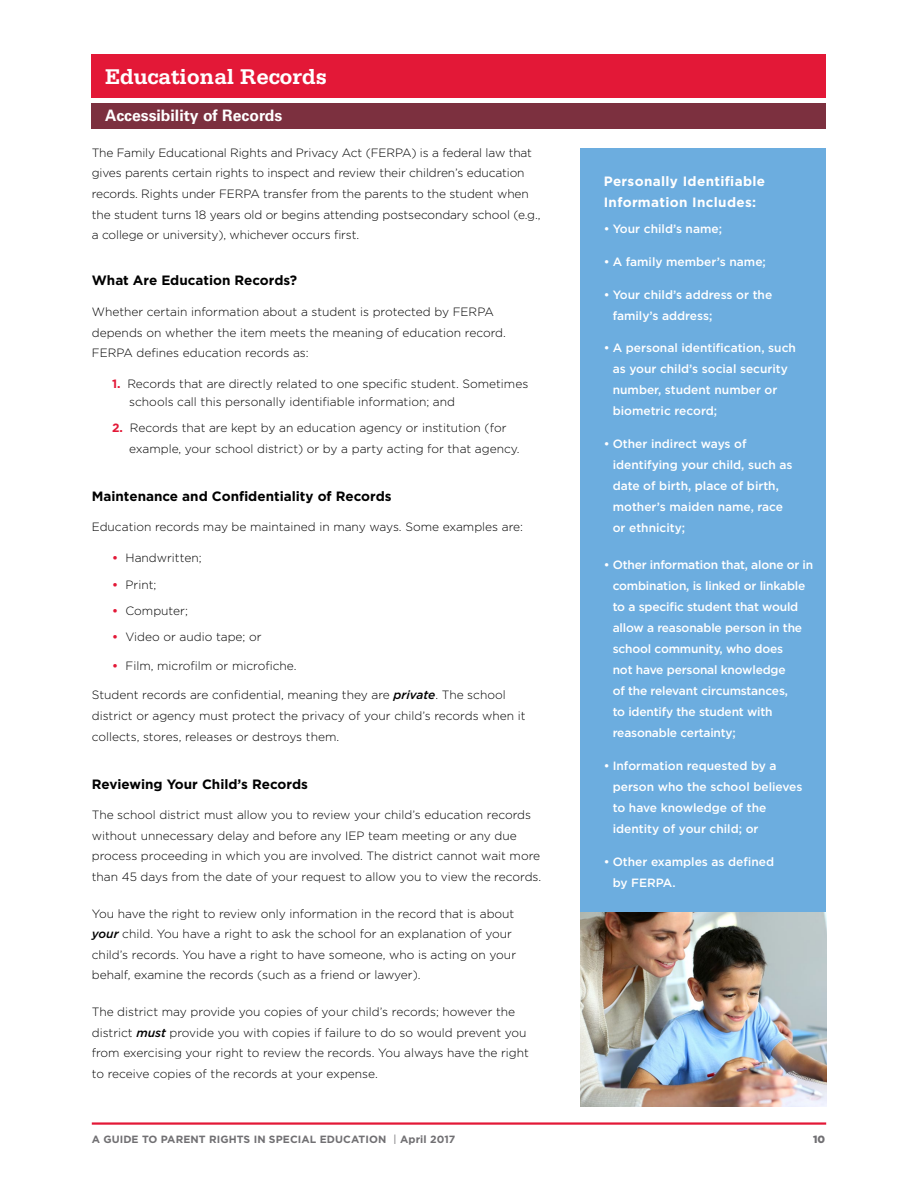
<style>
.page{position:relative;width:918px;height:1188px;background:#fff}
.page>*{position:absolute;margin:0;border:0;box-sizing:border-box;transform-origin:0 0}
.t1{font:700 22.5px "Serifa";letter-spacing:-.005em;color:#fff}
.t2{font:700 15.75px "Univers LT Std";color:#fff}
.t3{font:700 13.5px "Gotham";color:#000}
.t4{font:700 13.5px/21px "Gotham";letter-spacing:.025em;color:#fff}
.t5{font:300 12px/20.5px "Gotham";color:#000}
.t6{font:500 12px/21px "Gotham";color:#fff}
.t7{font:700 10.5px "Gotham";letter-spacing:.01em;color:#717073}
.t8{font:900 10.5px "Gotham";color:#717073}
.s1{font-weight:700;color:#e31837}
.s2{font-weight:500;font-style:italic}
.s3{font-weight:300;font-size:13.5px}
</style>
<div class="page">
<hr style="left:92px;top:1122px;width:734px;height:3px;background:#e31837">
<div style="left:580px;top:148px;width:246px;height:766px;background:#6caddf"></div>
<img style="left:580px;top:913px;width:246px;height:194px">
<div style="left:92px;top:103px;width:734px;height:26px;background:#7c303f"></div>
<div style="left:92px;top:54px;width:734px;height:43px;background:#e31837"></div>
<h1 class="t1" style="left:105px;top:64px;width:223px">Educational Records</h1>
<h2 class="t2" style="left:105px;top:107px;width:179px">Accessibility of Records</h2>
<p class="t5" style="left:92px;top:142px;width:450px">The Family Educational Rights and Privacy Act (FERPA) is a federal law that gives parents certain rights to inspect and review their children’s education records. Rights under FERPA transfer from the parents to the student when the student turns 18 years old or begins attending postsecondary school (e.g., a college or university), whichever occurs first.</p>
<p class="t3" style="left:92px;top:273px;width:207px">What Are Education Records?</p>
<p class="t5" style="left:92px;top:301px;width:416px">Whether certain information about a student is protected by FERPA depends on whether the item meets the meaning of education record.<br>FERPA defines education records as:</p>
<p class="t5" style="left:129px;top:375px;width:401px;line-height:18px;text-indent:-17px"><span class="s1">1.</span> Records that are directly related to one specific student. Sometimes schools call this personally identifiable information; and</p>
<p class="t5" style="left:129px;top:418px;width:392px;line-height:21px;text-indent:-17px"><span class="s1">2.</span> Records that are kept by an education agency or institution (for example, your school district) or by a party acting for that agency.</p>
<p class="t3" style="left:92px;top:488px;width:301px">Maintenance and Confidentiality of Records</p>
<p class="t5" style="left:92px;top:517px;width:433px">Education records may be maintained in many ways. Some examples are:</p>
<p class="t5" style="left:112px;top:548px;width:91px"><span class="s1">•</span> Handwritten;</p>
<p class="t5" style="left:112px;top:574px;width:46px"><span class="s1">•</span> Print;</p>
<p class="t5" style="left:112px;top:600px;width:77px"><span class="s1">•</span> Computer;</p>
<p class="t5" style="left:112px;top:626px;width:151px"><span class="s1">•</span> Video or audio tape; or</p>
<p class="t5" style="left:112px;top:655px;width:186px"><span class="s1">•</span> Film, microfilm or microfiche.</p>
<p class="t5" style="left:92px;top:684px;width:435px;line-height:21px">Student records are confidential, meaning they are <span class="s2">private</span>. The school district or agency must protect the privacy of your child’s records when it collects, stores, releases or destroys them.</p>
<p class="t3" style="left:92px;top:776px;width:218px">Reviewing Your Child’s Records</p>
<p class="t5" style="left:92px;top:805px;width:451px">The school district must allow you to review your child’s education records without unnecessary delay and before any IEP team meeting or any due process proceeding in which you are involved. The district cannot wait more than 45 days from the date of your request to allow you to view the records.</p>
<p class="t5" style="left:92px;top:903px;width:426px">You have the right to review only information in the record that is about <span class="s2">your</span> child. You have a right to ask the school for an explanation of your child’s records. You have a right to have someone, who is acting on your behalf, examine the records (such as a friend or lawyer).</p>
<p class="t5" style="left:92px;top:1001px;width:439px">The district may provide you copies of your child’s records; however the district <span class="s2">must</span> provide you with copies if failure to do so would prevent you from exercising your right to review the records. You always have the right to receive copies of the records at your expense.</p>
<p class="t4" style="left:604px;top:171px;width:163px">Personally Identifiable<br>Information Includes:</p>
<p class="t6" style="left:604px;top:218px;width:120px">• Your child’s name;</p>
<p class="t6" style="left:604px;top:251px;width:164px">• A family member’s name;</p>
<p class="t6" style="left:613px;top:284px;width:161px;text-indent:-9px">• Your child’s address or the family’s address;</p>
<p class="t6" style="left:613px;top:338px;width:185px;text-indent:-9px">• A personal identification, such as your child’s social security number, student number or biometric record;</p>
<p class="t6" style="left:613px;top:433px;width:181px;text-indent:-9px">• Other indirect ways of identifying your child, such as date of birth, place of birth, mother’s maiden name, race or ethnicity;</p>
<p class="t6" style="left:613px;top:554px;width:202px;text-indent:-9px">• Other information that, alone or in combination, is linked or linkable to a specific student that would allow a reasonable person in the school community, who does<br>not have personal knowledge<br>of the relevant circumstances,<br>to identify the student with reasonable certainty;</p>
<p class="t6" style="left:613px;top:755px;width:191px;text-indent:-9px">• Information requested by a person who the school believes to have knowledge of the identity of your child; or</p>
<p class="t6" style="left:613px;top:851px;width:163px;text-indent:-9px">• Other examples as defined by FERPA.</p>
<p class="t7" style="left:92px;top:1133px;width:365px">A GUIDE TO PARENT RIGHTS IN SPECIAL EDUCATION <span class="s3">I</span> April 2017</p>
<p class="t8" style="left:813px;top:1133px;width:14px">10</p>
</div>
